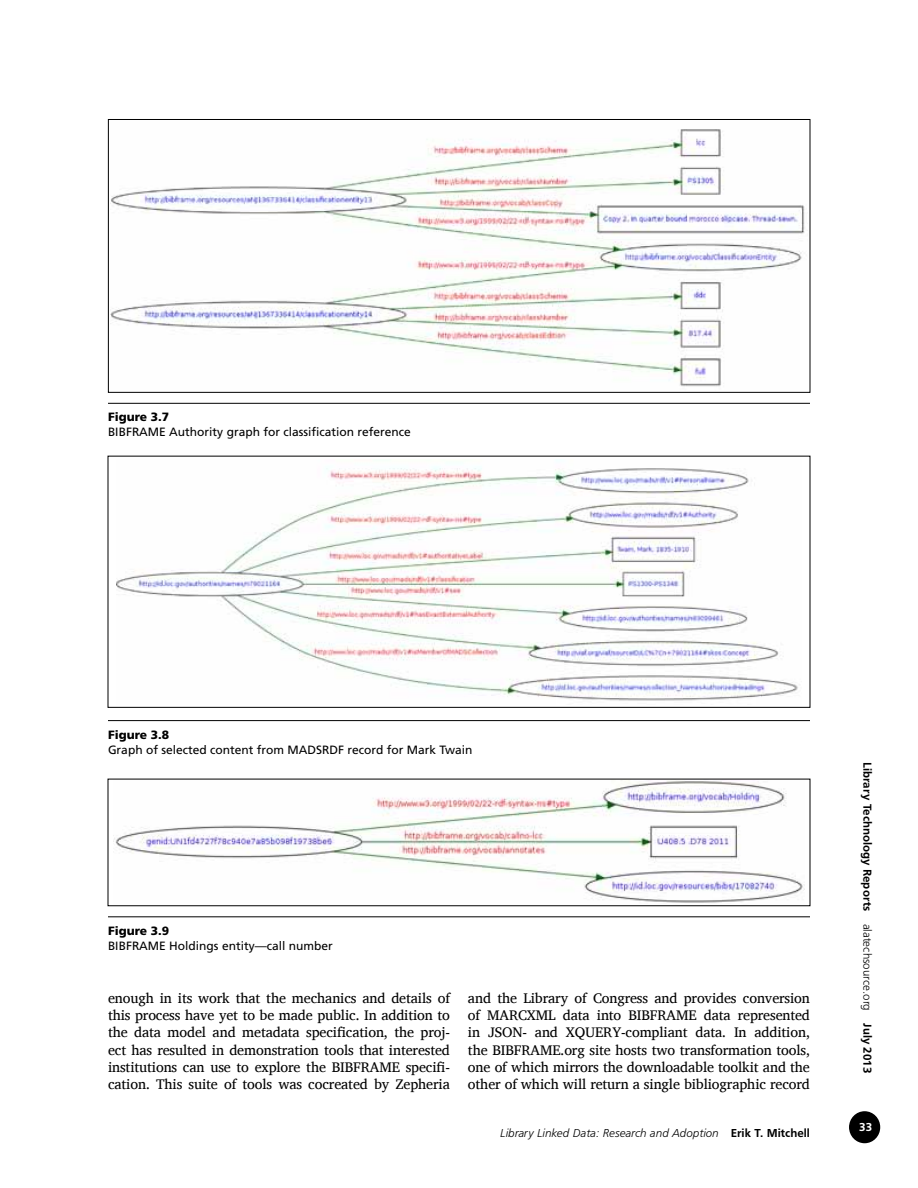
<style>
.page{position:relative;width:918px;height:1188px;background:#fff}
.page>*{position:absolute;margin:0;border:0;box-sizing:border-box;transform-origin:0 0}
.t1{font:14.25px/17.1px "Charis SIL";letter-spacing:-.01em;color:#000;text-align:justify}
.t2{font:12px "Frutiger";color:#000}
.t3{font:12px "Frugal Sans Light Italic DTC";color:#000}
.t4{font:12px "Frugal Sans Bold DTC";color:#000}
.t5{font:900 12px "Frutiger";color:#000}
.t6{font:12px "Frugal Sans Bold DTC";color:#fff}
.s1{font-family:"Frugal Sans Bold DTC"}
.s2{font-family:"Frugal Sans Light DTC"}
</style>
<div class="page">
<div style="left:850px;top:1112px;width:29px;height:31px;background:#000;border-radius:50%"></div>
<div style="left:849px;top:1111px;width:31px;height:32px;border:2px solid #000;border-radius:50%"></div>
<img style="left:116px;top:459px;width:682px;height:242px">
<div style="left:108px;top:456px;width:702px;height:252px;border:1px solid #000"></div>
<hr style="left:108px;top:720px;width:702px;height:1px;background:#000">
<img style="left:113px;top:781px;width:692px;height:122px">
<hr style="left:108px;top:917px;width:702px;height:1px;background:#000">
<img style="left:111px;top:129px;width:694px;height:258px">
<div style="left:108px;top:119px;width:702px;height:274px;border:1px solid #000"></div>
<hr style="left:108px;top:403px;width:702px;height:1px;background:#000">
<p class="t5" style="left:108px;top:410px;width:63px">Figure 3.7</p>
<p class="t2" style="left:108px;top:425px;width:304px">BIBFRAME Authority graph for classification reference</p>
<p class="t5" style="left:108px;top:727px;width:63px">Figure 3.8</p>
<p class="t2" style="left:108px;top:743px;width:366px">Graph of selected content from MADSRDF record for Mark Twain</p>
<p class="t5" style="left:108px;top:924px;width:63px">Figure 3.9</p>
<p class="t2" style="left:108px;top:939px;width:226px">BIBFRAME Holdings entity—call number</p>
<p class="t1" style="left:108px;top:990px;width:344px">enough in its work that the mechanics and details of this process have yet to be made public. In addition to the data model and metadata specification, the proj&shy;ect has resulted in demonstration tools that interested institutions can use to explore the BIBFRAME specifi&shy;cation. This suite of tools was cocreated by Zepheria</p>
<p class="t1" style="left:468px;top:990px;width:344px">and the Library of Congress and provides conversion of MARCXML data into BIBFRAME data represented in JSON- and XQUERY-compliant data. In addition, the BIBFRAME.org site hosts two transformation tools, one of which mirrors the downloadable toolkit and the other of which will return a single bibliographic record</p>
<p class="t3" style="left:500px;top:1126px;width:311px">Library Linked Data: Research and Adoption <span class="s1">Erik T. Mitchell</span></p>
<p class="t4" style="left:874px;top:762px;width:313px;rotate:90deg">Library Technology Reports <span class="s2">alatechsource.org</span> July 2013</p>
<p class="t6" style="left:859px;top:1120px;width:14px">33</p>
</div>
